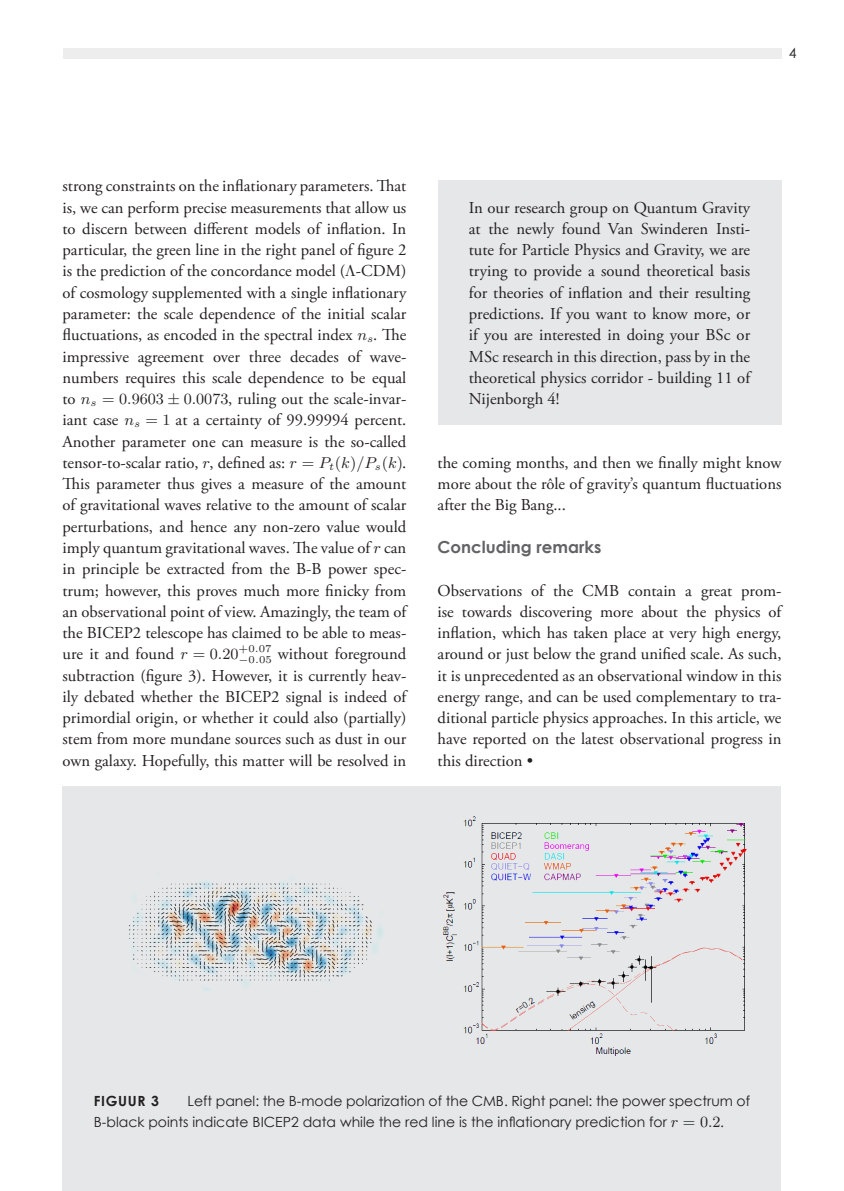
<style>
.page{position:relative;width:844px;height:1191px;background:#fff}
.page>*{position:absolute;margin:0;border:0;box-sizing:border-box;transform-origin:0 0}
.Paragraaftekst{font:16.62px/21.2px "Adobe Garamond Pro";color:#231f20;text-align:justify}
.Paragraaftekst-2{font:700 16.62px "Century Gothic";color:#636366}
.t1{font:15.75px "CMR9";color:#231f20}
.Bijschrift{font:14px/21.2px "Century Gothic";color:#231f20}
.Bijschrift-2{font:700 14px "Century Gothic";letter-spacing:.05em;color:#231f20}
.t2{font:10.5px "CMR6";color:#231f20}
.s1{font-family:"CMR9";font-size:15.75px}
.s2{font-family:"CMMI9";font-size:15.75px}
.s3{font-family:"CMSY9";font-size:15.75px}
.s4{font-family:"CMSY6"}
.s5{font-family:"CMMI6"}
.s6{font-family:"CMMI9"}
</style>
<div class="page">
<div style="left:437px;top:180px;width:344px;height:245px;background:#e6e7e9"></div>
<div style="left:62px;top:787px;width:719px;height:404px;background:#e6e7e9"></div>
<img style="left:128px;top:881px;width:256px;height:110px">
<img style="left:443px;top:816px;width:304px;height:240px">
<div style="left:62px;top:48px;width:719px;height:10px;background:#ededee"></div>
<p class="Bijschrift" style="left:788px;top:43px;width:9px">4</p>
<p class="Paragraaftekst" style="left:62px;top:176px;width:345px">strong constraints on the inflationary parameters. That is, we can perform precise measurements that allow us to discern between different models of inflation. In particular, the green line in the right panel of figure 2 is the prediction of the concordance model (<span class="s1">Λ</span>-CDM) of cosmology supplemented with a single inflationary parameter: the scale dependence of the initial scalar fluctuations, as encoded in the spectral index <span class="s2">n</span><sub>s</sub>. The impressive agreement over three decades of wave&shy;numbers requires this scale dependence to be equal to <span class="s2">n</span><sub>s</sub> <span class="s1">= 0</span><span class="s2">.</span><span class="s1">9603</span> <span class="s3">±</span> <span class="s1">0</span><span class="s2">.</span><span class="s1">0073</span>, ruling out the scale-invar&shy;iant case <span class="s2">n</span><sub>s</sub> <span class="s1">= 1</span> at a certainty of 99.99994 percent.<br>Another parameter one can measure is the so-called tensor-to-scalar ratio, <span class="s2">r</span>, defined as: <span class="s2">r</span> <span class="s1">=</span> <span class="s2">P</span><sub>t</sub><span class="s1">(</span><span class="s2">k</span><span class="s1">)</span><span class="s2">/P</span><sub>s</sub><span class="s1">(</span><span class="s2">k</span><span class="s1">)</span>.<br>This parameter thus gives a measure of the amount of gravitational waves relative to the amount of scalar perturbations, and hence any non-zero value would imply quantum gravitational waves. The value of <span class="s2">r</span> can in principle be extracted from the B-B power spec&shy;trum; however, this proves much more finicky from an observational point of view. Amazingly, the team of the BICEP2 telescope has claimed to be able to meas&shy;ure it and found <span class="s2">r</span> <span class="s1">= 0</span><span class="s2">.</span><span class="s1">20</span><sup>+0</sup><sup>.</sup><sup>07</sup> without foreground</p>
<p class="t2" style="left:238px;top:655px;width:35px"><span class="s4">−</span>0<span class="s5">.</span>05</p>
<p class="Paragraaftekst" style="left:62px;top:665px;width:345px">subtraction (figure 3). However, it is currently heav&shy;ily debated whether the BICEP2 signal is indeed of primordial origin, or whether it could also (partially) stem from more mundane sources such as dust in our own galaxy. Hopefully, this matter will be resolved in</p>
<p class="Paragraaftekst" style="left:469px;top:197px;width:283px">In our research group on Quantum Gravity at the newly found Van Swinderen Insti&shy;tute for Particle Physics and Gravity, we are trying to provide a sound theoretical basis for theories of inflation and their resulting predictions. If you want to know more, or if you are interested in doing your BSc or MSc research in this direction, pass by in the theoretical physics corridor - building 11 of Nijenborgh 4!</p>
<p class="Paragraaftekst" style="left:437px;top:452px;width:345px">the coming months, and then we finally might know more about the rôle of gravity’s quantum fluctuations after the Big Bang...</p>
<p class="Paragraaftekst-2" style="left:437px;top:534px;width:165px">Concluding remarks</p>
<p class="Paragraaftekst" style="left:437px;top:580px;width:345px">Observations of the CMB contain a great prom&shy;ise towards discovering more about the physics of inflation, which has taken place at very high energy, around or just below the grand unified scale. As such, it is unprecedented as an observational window in this energy range, and can be used complementary to tra&shy;ditional particle physics approaches. In this article, we have reported on the latest observational progress in this direction •</p>
<p class="Bijschrift" style="left:94px;top:1090px;width:657px;text-indent:94px">Left panel: the B-mode polarization of the CMB. Right panel: the power spectrum of<br>B-black points indicate BICEP2 data while the red line is the inflationary prediction for</p>
<p class="Bijschrift-2" style="left:94px;top:1090px;width:67px">FIGUUR 3</p>
<p class="t1" style="left:670px;top:1115px;width:51px"><span class="s6">r</span> =0<span class="s6">.</span>2</p>
<p class="Bijschrift" style="left:720px;top:1111px;width:5px">.</p>
</div>
